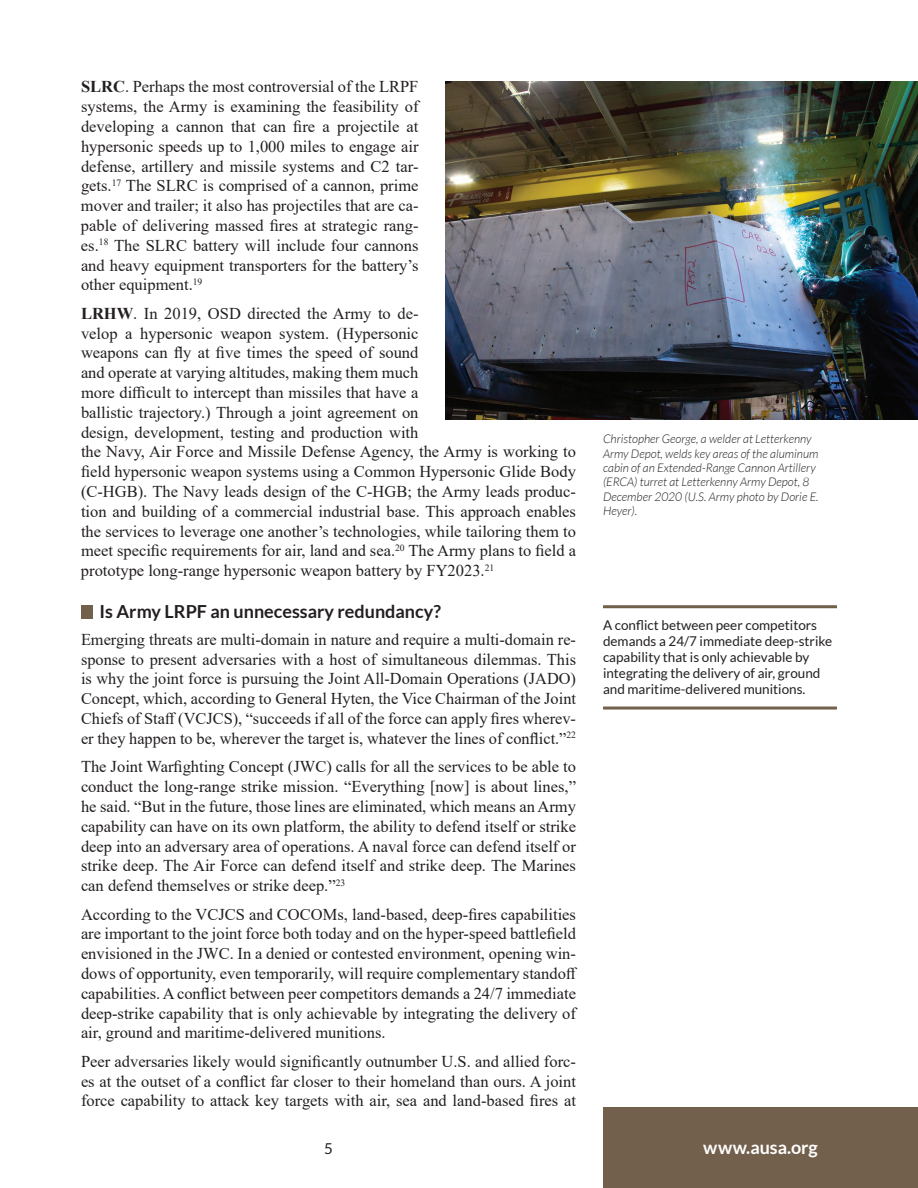
<style>
.page{position:relative;width:918px;height:1188px;background:#fff}
.page>*{position:absolute;margin:0;border:0;box-sizing:border-box;transform-origin:0 0}
.t1{font:700 18px "Lato";color:#231f20}
.t2{font:700 18px "Lato";letter-spacing:-.005em;color:#fff}
.t3{font:16.5px/19.8px "Times New Roman";color:#231f20;text-align:justify}
.t4{font:15px "Lato";color:#231f20}
.t5{font:13.5px/16.2px "Lato";color:#231f20}
.t6{font:italic 300 12px/14.4px "Lato";color:#231f20}
.s1{font-weight:700}
</style>
<div class="page">
<div style="left:603px;top:1107px;width:315px;height:81px;background:#73604c"></div>
<div style="left:81px;top:605px;width:12px;height:14px;background:#73604c"></div>
<hr style="left:603px;top:605px;width:234px;height:3px;background:#73604c">
<hr style="left:603px;top:707px;width:234px;height:3px;background:#73604c">
<img style="left:446px;top:81px;width:472px;height:339px">
<p class="t3" style="left:81px;top:76px;width:339px"><span class="s1">SLRC</span>. Perhaps the most controversial of the LRPF systems, the Army is examining the feasibility of developing a cannon that can fire a projectile at hypersonic speeds up to 1,000 miles to engage air defense, artillery and missile systems and C2 tar&shy;gets.<sup>17</sup> The SLRC is comprised of a cannon, prime mover and trailer; it also has projectiles that are ca&shy;pable of delivering massed fires at strategic rang&shy;es.<sup>18</sup> The SLRC battery will include four cannons and heavy equipment transporters for the battery’s other equipment.<sup>19</sup></p>
<p class="t3" style="left:81px;top:303px;width:497px;text-align:left"><span class="s1">LRHW</span>. In 2019, OSD directed the Army to de-<br>velop a hypersonic weapon system. (Hypersonic<br>weapons can fly at five times the speed of sound<br>and operate at varying altitudes, making them much<br>more difficult to intercept than missiles that have a<br>ballistic trajectory.) Through a joint agreement on<br>design, development, testing and production with<br>the Navy, Air Force and Missile Defense Agency, the Army is working to field hypersonic weapon systems using a Common Hypersonic Glide Body (C-HGB). The Navy leads design of the C-HGB; the Army leads produc&shy;tion and building of a commercial industrial base. This approach enables the services to leverage one another’s technologies, while tailoring them to meet specific requirements for air, land and sea.<sup>20</sup> The Army plans to field a prototype long-range hypersonic weapon battery by FY2023.<sup>21</sup></p>
<p class="t1" style="left:100px;top:601px;width:343px">Is Army LRPF an unnecessary redundancy?</p>
<p class="t3" style="left:81px;top:629px;width:497px">Emerging threats are multi-domain in nature and require a multi-domain re&shy;sponse to present adversaries with a host of simultaneous dilemmas. This is why the joint force is pursuing the Joint All-Domain Operations (JADO)<br>Concept, which, according to General Hyten, the Vice Chairman of the Joint Chiefs of Staff (VCJCS), “succeeds if all of the force can apply fires wherev&shy;er they happen to be, wherever the target is, whatever the lines of conflict.”<sup>22</sup></p>
<p class="t3" style="left:81px;top:756px;width:497px">The Joint Warfighting Concept (JWC) calls for all the services to be able to conduct the long-range strike mission. “Everything [now] is about lines,” he said. “But in the future, those lines are eliminated, which means an Army capability can have on its own platform, the ability to defend itself or strike deep into an adversary area of operations. A naval force can defend itself or strike deep. The Air Force can defend itself and strike deep. The Marines can defend themselves or strike deep.”<sup>23</sup></p>
<p class="t3" style="left:81px;top:904px;width:498px">According to the VCJCS and COCOMs, land-based, deep-fires capabilities are important to the joint force both today and on the hyper-speed battlefield envisioned in the JWC. In a denied or contested environment, opening win&shy;dows of opportunity, even temporarily, will require complementary standoff capabilities. A conflict between peer competitors demands a 24/7 immediate deep-strike capability that is only achievable by integrating the delivery of air, ground and maritime-delivered munitions.</p>
<p class="t3" style="left:81px;top:1051px;width:497px">Peer adversaries likely would significantly outnumber U.S. and allied forc&shy;es at the outset of a conflict far closer to their homeland than ours. A joint force capability to attack key targets with air, sea and land-based fires at</p>
<p class="t6" style="left:603px;top:432px;width:217px">Christopher George, a welder at Letterkenny Army Depot, welds key areas of the aluminum cabin of an Extended-Range Cannon Artillery (ERCA) turret at Letterkenny Army Depot, 8<br>December 2020 (U.S. Army photo by Dorie E.<br>Heyer).</p>
<p class="t5" style="left:603px;top:617px;width:231px">A conflict between peer competitors demands a 24/7 immediate deep-strike capability that is only achievable by integrating the delivery of air, ground and maritime-delivered munitions.</p>
<p class="t4" style="left:324px;top:1140px;width:10px">5</p>
<p class="t2" style="left:703px;top:1137px;width:116px">www.ausa.org</p>
</div>
